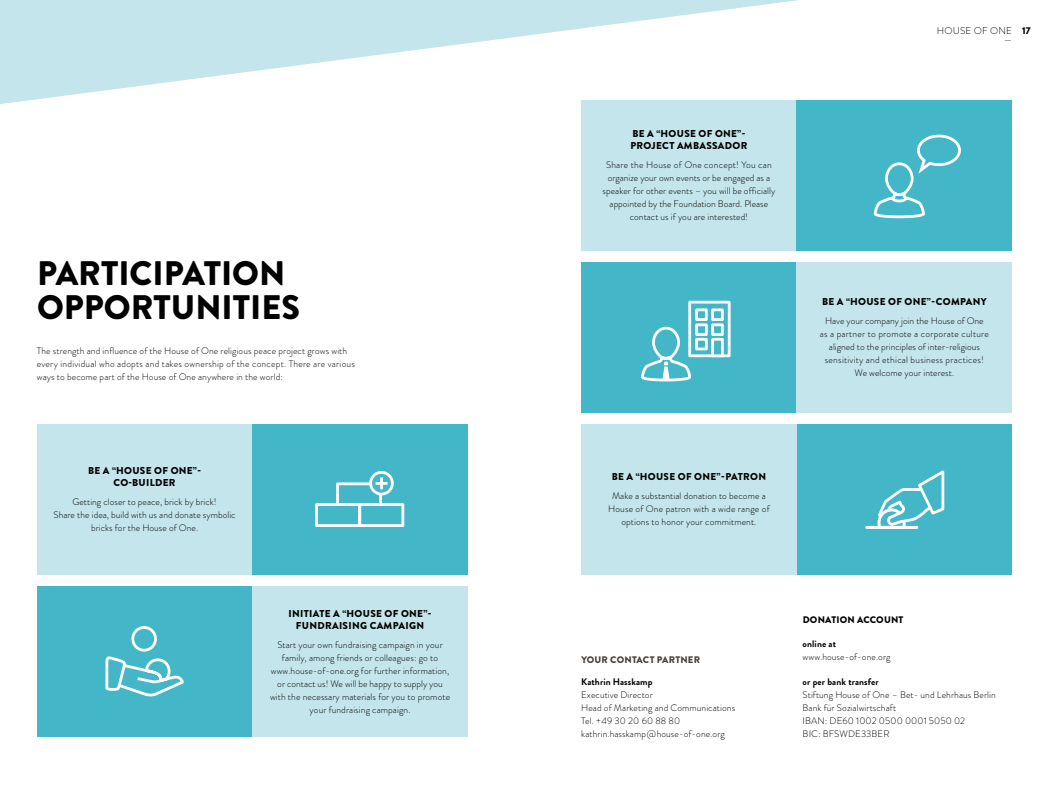
<style>
.page{position:relative;width:1049px;height:794px;background:#fff}
.page>*{position:absolute;margin:0;border:0;box-sizing:border-box;transform-origin:0 0}
.Head{font:900 34px/34px "Brandon Grotesque";color:#000}
.t1{font:900 10px/12px "Brandon Grotesque";letter-spacing:.03em;color:#000;text-align:center}
.t2{font:300 9.8px/10px "Brandon Grotesque";letter-spacing:.02em;color:#000}
.Fließtext{font:300 9.5px/13px "Brandon Grotesque";letter-spacing:.01em;color:#000;text-align:center}
.t3{font:900 9.5px "Brandon Grotesque";letter-spacing:.02em;color:#473f3a}
.t4{font:900 9.5px "Brandon Grotesque";letter-spacing:.025em;color:#000}
.s1{font-weight:900}
.s2{font-weight:700}
</style>
<div class="page">
<div style="left:37px;top:586px;width:215px;height:150px;background:#43b7c8"></div>
<div style="left:252px;top:586px;width:216px;height:150px;background:#c3e5eb"></div>
<div style="left:581px;top:100px;width:216px;height:150px;background:#c3e5eb"></div>
<div style="left:797px;top:100px;width:215px;height:150px;background:#43b7c8"></div>
<svg style="left:873px;top:134px;width:88px;height:85px"></svg>
<svg style="left:105px;top:626px;width:79px;height:71px"></svg>
<div style="left:797px;top:424px;width:215px;height:150px;background:#43b7c8"></div>
<div style="left:581px;top:424px;width:216px;height:150px;background:#c3e5eb"></div>
<svg style="left:876px;top:470px;width:69px;height:59px"></svg>
<hr style="left:867px;top:526px;width:50px;height:3px;background:#fff">
<div style="left:37px;top:424px;width:215px;height:150px;background:#c3e5eb"></div>
<div style="left:252px;top:424px;width:216px;height:150px;background:#43b7c8"></div>
<svg style="left:315px;top:471px;width:90px;height:56px"></svg>
<div style="left:581px;top:262px;width:216px;height:150px;background:#43b7c8"></div>
<div style="left:797px;top:262px;width:215px;height:150px;background:#c3e5eb"></div>
<svg style="left:641px;top:300px;width:90px;height:82px"></svg>
<svg style="left:0;top:0;width:799px;height:104px;fill:#c3e5eb"></svg>
<p class="Head" style="left:37px;top:256px;width:264px">PARTICIPATION<br>OPPORTUNITIES</p>
<p class="Fließtext" style="left:37px;top:345px;width:320px;text-align:left">The strength and influence of the House of One religious peace project grows with every individual who adopts and takes ownership of the concept. There are various ways to become part of the House of One anywhere in the world:</p>
<p class="t1" style="left:88px;top:465px;width:115px">BE A “HOUSE OF ONE”-<br>CO-BUILDER</p>
<p class="Fließtext" style="left:54px;top:495px;width:184px">Getting closer to peace, brick by brick!<br>Share the idea, build with us and donate symbolic bricks for the House of One.</p>
<p class="t1" style="left:289px;top:608px;width:144px">INITIATE A “HOUSE OF ONE”-<br>FUNDRAISING CAMPAIGN</p>
<p class="Fließtext" style="left:270px;top:638px;width:182px">Start your own fundraising campaign in your family, among friends or colleagues: go to www.house- of- one.org for further information, or contact us! We will be happy to supply you with the necessary materials for you to promote your fundraising campaign.</p>
<p class="t1" style="left:630px;top:128px;width:119px;text-align:left">BE A “HOUSE OF ONE”-<br>PROJECT AMBASSADOR</p>
<p class="Fließtext" style="left:602px;top:158px;width:174px">Share the House of One concept! You can organize your own events or be engaged as a speaker for other events – you will be officially appointed by the Foundation Board. Please contact us if you are interested!</p>
<p class="t2" style="left:1004px;top:26px;width:28px;text-indent:-67px">HOUSE OF ONE <span class="s1">17 </span>—</p>
<p class="t1" style="left:822px;top:296px;width:166px">BE A “HOUSE OF ONE”-COMPANY</p>
<p class="Fließtext" style="left:820px;top:314px;width:171px">Have your company join the House of One<br>as a partner to promote a corporate culture aligned to the principles of inter- religious sensitivity and ethical business practices!<br>We welcome your interest.</p>
<p class="t1" style="left:612px;top:471px;width:156px">BE A “HOUSE OF ONE”-PATRON</p>
<p class="Fließtext" style="left:608px;top:489px;width:163px">Make a substantial donation to become a<br>House of One patron with a wide range of options to honor your commitment.</p>
<p class="t3" style="left:581px;top:653px;width:120px">YOUR CONTACT PARTNER</p>
<p class="Fließtext" style="left:581px;top:675px;width:155px;text-align:left"><span class="s2">Kathrin Hasskamp<br></span>Executive Director<br>Head of Marketing and Communications<br>Tel. +49 30 20 60 88 80 kathrin.hasskamp@house- of- one.org</p>
<p class="t4" style="left:803px;top:613px;width:102px">DONATION ACCOUNT</p>
<p class="Fließtext" style="left:803px;top:637px;width:89px;text-align:left"><span class="s2">online at<br></span>www.house- of- one.org</p>
<p class="Fließtext" style="left:803px;top:675px;width:195px;text-align:left"><span class="s2">or per bank transfer<br></span>Stiftung House of One – Bet- und Lehrhaus Berlin<br>Bank für Sozialwirtschaft<br>IBAN: DE60 1002 0500 0001 5050 02<br>BIC: BFSWDE33BER</p>
</div>
